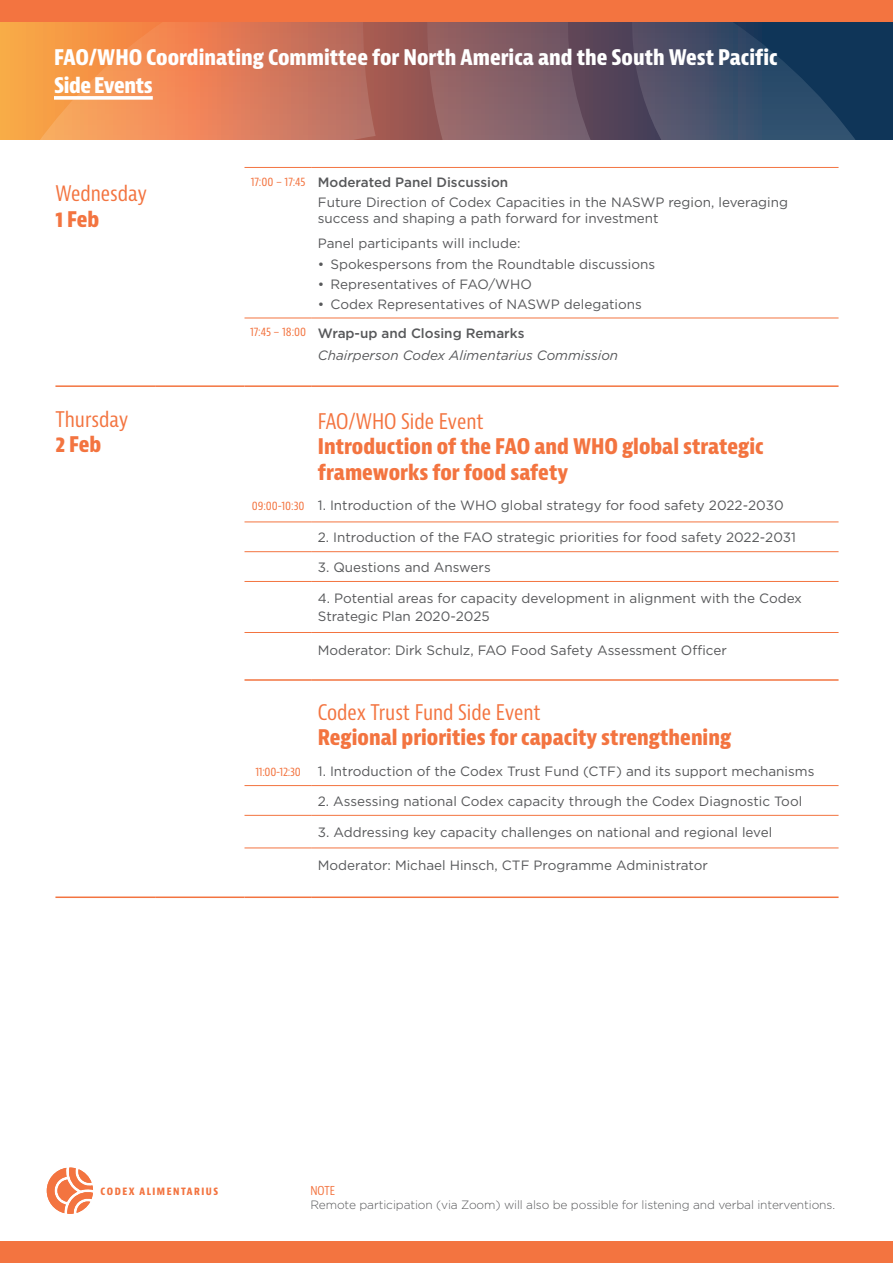
<style>
.page{position:relative;width:893px;height:1263px;background:#fff}
.page>*{position:absolute;margin:0;border:0;box-sizing:border-box;transform-origin:0 0}
.t1{font:700 condensed 21px/25.2px "Bernina Sans";color:#f37440}
.t2{font:700 condensed 21px/27px "Bernina Sans";color:#fff}
.t3{font:condensed 21px "Bernina Sans";color:#f37440}
.t4{font:13.5px/16.2px "Gotham";color:#57585a}
.t5{font:500 13.5px "Gotham";color:#57585a}
.t6{font:italic 13.5px "Gotham";color:#57585a}
.t7{font:300 12px "Gotham";letter-spacing:-.01em;color:#57585a}
.t8{font:condensed 12px "Bernina Sans";color:#f37440}
.t9{font:700 condensed 9.9px "Bernina Sans";letter-spacing:.155em;color:#f37440}
</style>
<div class="page">
<svg style="left:0;top:21px;width:376px;height:119px;background:#e38655"></svg>
<svg style="left:406px;top:21px;width:214px;height:119px;background:#7f5961"></svg>
<svg style="left:620px;top:21px;width:273px;height:119px;background:#314562"></svg>
<div style="left:0;top:1242px;width:893px;height:21px;background:#f37440"></div>
<svg style="left:54px;top:96px;width:99px;height:4px"></svg>
<div style="left:0;top:0;width:893px;height:21px;background:#f37440"></div>
<svg style="left:47px;top:1167px;width:46px;height:47px"></svg>
<hr style="left:55px;top:385px;width:100px;height:2px;background:#f37440">
<hr style="left:155px;top:385px;width:89px;height:2px;background:#f37440">
<hr style="left:312px;top:385px;width:526px;height:2px;background:#f37440">
<hr style="left:244px;top:385px;width:68px;height:2px;background:#f37440">
<hr style="left:312px;top:167px;width:526px;height:1px;background:#f37440">
<hr style="left:312px;top:318px;width:526px;height:1px;background:#f37440">
<hr style="left:244px;top:167px;width:68px;height:1px;background:#f37440">
<hr style="left:244px;top:318px;width:68px;height:1px;background:#f37440">
<hr style="left:244px;top:679px;width:68px;height:2px;background:#f37440">
<hr style="left:312px;top:679px;width:526px;height:2px;background:#f37440">
<hr style="left:55px;top:896px;width:100px;height:2px;background:#f37440">
<hr style="left:155px;top:896px;width:89px;height:2px;background:#f37440">
<hr style="left:312px;top:896px;width:526px;height:2px;background:#f37440">
<hr style="left:244px;top:896px;width:68px;height:2px;background:#f37440">
<hr style="left:312px;top:632px;width:526px;height:1px;background:#f37440">
<hr style="left:244px;top:785px;width:68px;height:1px;background:#f37440">
<hr style="left:244px;top:815px;width:68px;height:1px;background:#f37440">
<hr style="left:244px;top:848px;width:68px;height:1px;background:#f37440">
<hr style="left:244px;top:632px;width:68px;height:1px;background:#f37440">
<hr style="left:312px;top:581px;width:526px;height:1px;background:#f37440">
<hr style="left:244px;top:581px;width:68px;height:1px;background:#f37440">
<hr style="left:312px;top:522px;width:526px;height:1px;background:#f37440">
<hr style="left:312px;top:551px;width:526px;height:1px;background:#f37440">
<hr style="left:244px;top:522px;width:68px;height:1px;background:#f37440">
<hr style="left:244px;top:551px;width:68px;height:1px;background:#f37440">
<hr style="left:312px;top:785px;width:526px;height:1px;background:#f37440">
<hr style="left:312px;top:815px;width:526px;height:1px;background:#f37440">
<hr style="left:312px;top:848px;width:526px;height:1px;background:#f37440">
<h1 class="t2" style="left:54px;top:45px;width:725px">FAO/WHO Coordinating Committee for North America and the South West Pacific<br>Side Events</h1>
<h1 class="t3" style="left:55px;top:181px;width:93px">Wednesday</h1>
<h1 class="t1" style="left:55px;top:207px;width:45px">1 Feb</h1>
<h1 class="t3" style="left:55px;top:406px;width:75px">Thursday</h1>
<h1 class="t1" style="left:55px;top:432px;width:47px">2 Feb</h1>
<p class="t8" style="left:251px;top:174px;width:56px">17:00 – 17:45</p>
<p class="t8" style="left:250px;top:324px;width:58px">17:45 – 18:00</p>
<p class="t5" style="left:318px;top:173px;width:192px">Moderated Panel Discussion</p>
<p class="t4" style="left:318px;top:194px;width:472px">Future Direction of Codex Capacities in the NASWP region, leveraging success and shaping a path forward for investment</p>
<p class="t4" style="left:331px;top:233px;width:326px;line-height:20.4px;text-indent:-13px">Panel participants will include:<br>Spokespersons from the Roundtable discussions</p>
<p class="t4" style="left:318px;top:255px;width:8px">•</p>
<p class="t4" style="left:318px;top:276px;width:8px">•</p>
<p class="t4" style="left:331px;top:276px;width:203px">Representatives of FAO/WHO</p>
<p class="t4" style="left:331px;top:296px;width:313px">Codex Representatives of NASWP delegations</p>
<p class="t4" style="left:318px;top:296px;width:8px">•</p>
<p class="t5" style="left:318px;top:324px;width:208px">Wrap-up and Closing Remarks</p>
<p class="t6" style="left:318px;top:347px;width:302px">Chairperson Codex Alimentarius Commission</p>
<p class="t8" style="left:252px;top:498px;width:54px">09:00-10:30</p>
<h1 class="t3" style="left:318px;top:409px;width:168px">FAO/WHO Side Event</h1>
<h1 class="t1" style="left:318px;top:435px;width:447px">Introduction of the FAO and WHO global strategic frameworks for food safety</h1>
<p class="t4" style="left:318px;top:497px;width:467px">1. Introduction of the WHO global strategy for food safety 2022-2030</p>
<p class="t4" style="left:318px;top:529px;width:480px">2. Introduction of the FAO strategic priorities for food safety 2022-2031</p>
<p class="t4" style="left:318px;top:559px;width:174px">3. Questions and Answers</p>
<p class="t4" style="left:318px;top:589px;width:486px;line-height:18px">4. Potential areas for capacity development in alignment with the Codex<br>Strategic Plan 2020-2025</p>
<p class="t4" style="left:318px;top:642px;width:411px">Moderator: Dirk Schulz, FAO Food Safety Assessment Officer</p>
<p class="t8" style="left:255px;top:764px;width:47px">11:00-12:30</p>
<h1 class="t3" style="left:318px;top:699px;width:225px">Codex Trust Fund Side Event</h1>
<h1 class="t1" style="left:318px;top:725px;width:415px">Regional priorities for capacity strengthening</h1>
<p class="t4" style="left:318px;top:763px;width:498px">1. Introduction of the Codex Trust Fund (CTF) and its support mechanisms</p>
<p class="t4" style="left:318px;top:793px;width:486px">2. Assessing national Codex capacity through the Codex Diagnostic Tool</p>
<p class="t4" style="left:318px;top:824px;width:456px">3. Addressing key capacity challenges on national and regional level</p>
<p class="t4" style="left:318px;top:857px;width:392px">Moderator: Michael Hinsch, CTF Programme Administrator</p>
<p class="t9" style="left:101px;top:1185px;width:36px">CODEX</p>
<p class="t9" style="left:140px;top:1185px;width:80px">ALIMENTARIUS</p>
<p class="t8" style="left:310px;top:1183px;width:26px">NOTE</p>
<p class="t7" style="left:310px;top:1197px;width:526px">Remote participation (via Zoom) will also be possible for listening and verbal interventions.</p>
</div>
